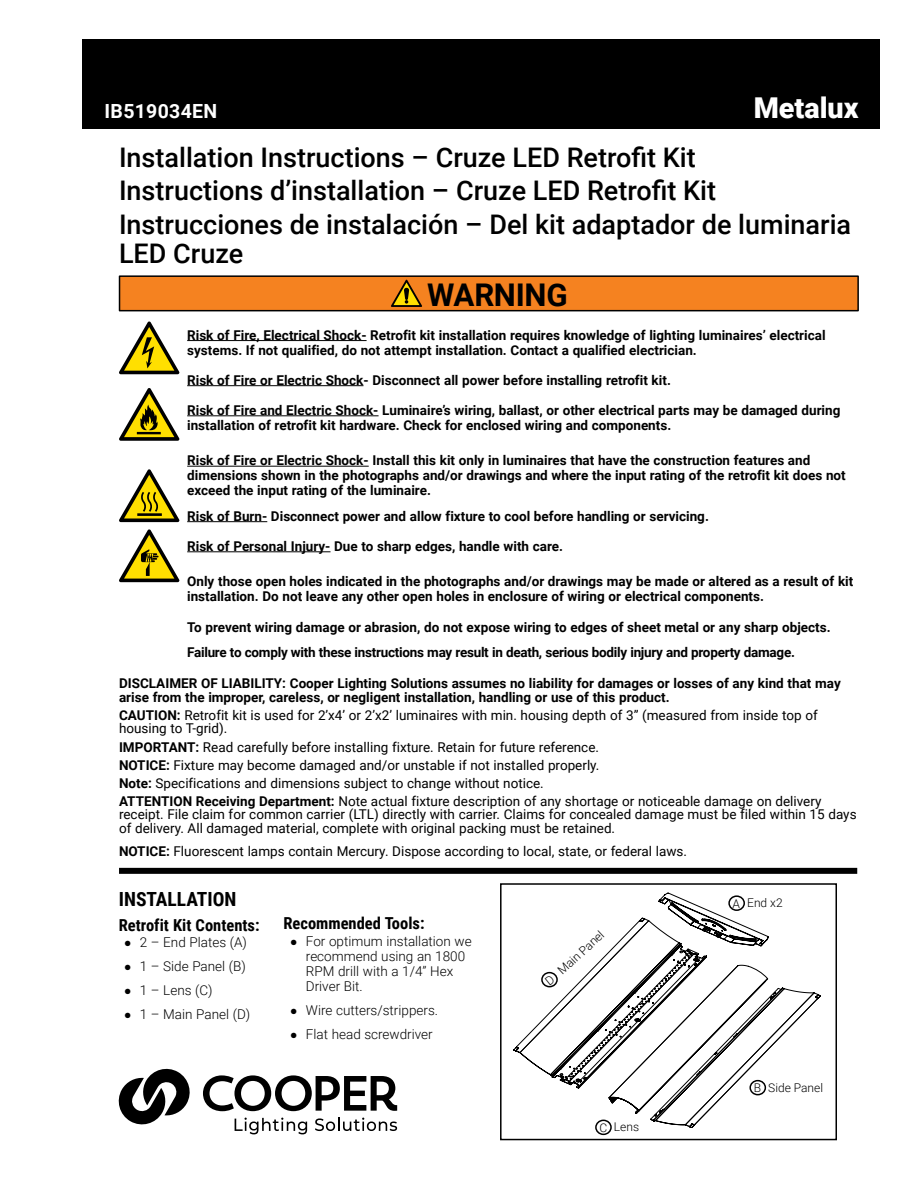
<style>
.page{position:relative;width:918px;height:1188px;background:#fff}
.page>*{position:absolute;margin:0;border:0;box-sizing:border-box;transform-origin:0 0}
.t1{font:700 31.35px "Roboto";letter-spacing:-.01em;color:#000}
.t2{font:900 28.65px "Roboto";color:#fff}
.t3{font:500 27px/33.8px "Roboto";color:#000}
.t4{font:700 19.5px "Roboto Condensed";color:#000}
.t5{font:700 19.5px "Roboto";letter-spacing:.015em;color:#fff}
.t6{font:700 16.5px "Roboto Condensed";color:#000}
.t7{font:700 13.5px/15px "Roboto";color:#000}
.t8{font:13.5px/18.1px "Roboto";color:#000}
.t9{font:700 13.5px/25.5px "Roboto";letter-spacing:-.02em;color:#000}
.t10{font:300 13.5px/15px "Roboto";color:#000}
.t11{font:300 12px "Roboto";color:#000}
.s1{font-weight:700}
</style>
<div class="page">
<div style="left:500px;top:883px;width:337px;height:257px;border:2px solid #000"></div>
<div style="left:595px;top:1120px;width:17px;height:15px;border:2px solid #000;border-radius:50%"></div>
<hr style="left:187px;top:340px;width:180px;height:1px;background:#000">
<hr style="left:187px;top:385px;width:176px;height:1px;background:#000">
<hr style="left:187px;top:415px;width:192px;height:1px;background:#000">
<hr style="left:187px;top:466px;width:182px;height:1px;background:#000">
<hr style="left:187px;top:521px;width:80px;height:1px;background:#000">
<hr style="left:187px;top:551px;width:144px;height:1px;background:#000">
<div style="left:120px;top:276px;width:738px;height:35px;background:#f58220"></div>
<div style="left:119px;top:275px;width:740px;height:36px;border:2px solid #000"></div>
<svg style="left:391px;top:280px;width:31px;height:27px"></svg>
<svg style="left:119px;top:469px;width:60px;height:53px"></svg>
<svg style="left:119px;top:388px;width:60px;height:53px"></svg>
<svg style="left:119px;top:529px;width:60px;height:53px"></svg>
<div style="left:119px;top:868px;width:738px;height:6px;background:#000"></div>
<div style="left:82px;top:39px;width:797px;height:90px;background:#000"></div>
<svg style="left:119px;top:321px;width:60px;height:53px"></svg>
<svg style="left:118px;top:1068px;width:72px;height:57px"></svg>
<svg style="left:235px;top:1118px;width:72px;height:16px"></svg>
<svg style="left:315px;top:1118px;width:82px;height:13px"></svg>
<svg style="left:203px;top:1075px;width:194px;height:36px"></svg>
<svg style="left:514px;top:893px;width:306px;height:235px"></svg>
<h3 class="t5" style="left:105px;top:97px;width:114px">IB519034EN</h3>
<h2 class="t2" style="left:754px;top:88px;width:106px">Metalux</h2>
<h3 class="t3" style="left:119px;top:139px;width:734px">Installation Instructions – Cruze LED Retrofit Kit<br>Instructions d’installation – Cruze LED Retrofit Kit<br>Instrucciones de instalación – Del kit adaptador de luminaria</h3>
<h3 class="t3" style="left:119px;top:236px;width:126px">LED Cruze</h3>
<h1 class="t1" style="left:427px;top:273px;width:142px">WARNING</h1>
<p class="t7" style="left:187px;top:327px;width:640px">Risk of Fire, Electrical Shock- Retrofit kit installation requires knowledge of lighting luminaires’ electrical systems. If not qualified, do not attempt installation. Contact a qualified electrician.</p>
<p class="t7" style="left:187px;top:372px;width:485px">Risk of Fire or Electric Shock- Disconnect all power before installing retrofit kit.</p>
<p class="t7" style="left:187px;top:402px;width:655px">Risk of Fire and Electric Shock- Luminaire’s wiring, ballast, or other electrical parts may be damaged during installation of retrofit kit hardware. Check for enclosed wiring and components.</p>
<p class="t7" style="left:187px;top:452px;width:660px">Risk of Fire or Electric Shock- Install this kit only in luminaires that have the construction features and dimensions shown in the photographs and/or drawings and where the input rating of the retrofit kit does not exceed the input rating of the luminaire.</p>
<p class="t7" style="left:187px;top:508px;width:523px">Risk of Burn- Disconnect power and allow fixture to cool before handling or servicing.</p>
<p class="t7" style="left:187px;top:538px;width:377px">Risk of Personal Injury- Due to sharp edges, handle with care.</p>
<p class="t7" style="left:187px;top:573px;width:668px">Only those open holes indicated in the photographs and/or drawings may be made or altered as a result of kit installation. Do not leave any other open holes in enclosure of wiring or electrical components.</p>
<p class="t9" style="left:187px;top:614px;width:645px">To prevent wiring damage or abrasion, do not expose wiring to edges of sheet metal or any sharp objects.<br>Failure to comply with these instructions may result in death, serious bodily injury and property damage.</p>
<p class="t7" style="left:119px;top:676px;width:723px;line-height:13.5px">DISCLAIMER OF LIABILITY: Cooper Lighting Solutions assumes no liability for damages or losses of any kind that may arise from the improper, careless, or negligent installation, handling or use of this product.</p>
<p class="t8" style="left:119px;top:708px;width:700px;line-height:13.5px"><span class="s1">CAUTION:</span> Retrofit kit is used for 2’x4’ or 2’x2’ luminaires with min. housing depth of 3” (measured from inside top of housing to T-grid).</p>
<p class="t8" style="left:119px;top:737px;width:704px"><span class="s1">IMPORTANT:</span> Read carefully before installing fixture. Retain for future reference.<br><span class="s1">NOTICE:</span> Fixture may become damaged and/or unstable if not installed properly.<br><span class="s1">Note:</span> Specifications and dimensions subject to change without notice.<br><span class="s1">ATTENTION Receiving Department:</span> Note actual fixture description of any shortage or noticeable damage on delivery</p>
<p class="t8" style="left:119px;top:807px;width:739px;line-height:13.5px">receipt. File claim for common carrier (LTL) directly with carrier. Claims for concealed damage must be filed within 15 days of delivery. All damaged material, complete with original packing must be retained.</p>
<p class="t8" style="left:119px;top:842px;width:570px"><span class="s1">NOTICE:</span> Fluorescent lamps contain Mercury. Dispose according to local, state, or federal laws.</p>
<h3 class="t4" style="left:119px;top:885px;width:119px">INSTALLATION</h3>
<p class="t6" style="left:119px;top:913px;width:142px">Retrofit Kit Contents:</p>
<p class="t10" style="left:125px;top:934px;width:124px">● 2 – End Plates (A)</p>
<p class="t10" style="left:125px;top:958px;width:123px">● 1 – Side Panel (B)</p>
<p class="t10" style="left:125px;top:982px;width:89px">● 1 – Lens (C)</p>
<p class="t10" style="left:125px;top:1006px;width:127px">● 1 – Main Panel (D)</p>
<p class="t6" style="left:283px;top:912px;width:143px">Recommended Tools:</p>
<p class="t10" style="left:306px;top:933px;width:167px;text-indent:-15px">● For optimum installation we recommend using an 1800<br>RPM drill with a 1/4” Hex<br>Driver Bit.</p>
<p class="t10" style="left:291px;top:1002px;width:149px">● Wire cutters/strippers.</p>
<p class="t10" style="left:291px;top:1026px;width:143px">● Flat head screwdriver</p>
<p class="t11" style="left:554px;top:966px;width:60px;rotate:-43deg">Main Panel</p>
<p class="t11" style="left:599px;top:1119px;width:9px">C</p>
<p class="t11" style="left:614px;top:1119px;width:27px">Lens</p>
<p class="t11" style="left:733px;top:895px;width:9px">A</p>
<p class="t11" style="left:747px;top:894px;width:37px">End x2</p>
<p class="t11" style="left:754px;top:1080px;width:9px">B</p>
<p class="t11" style="left:768px;top:1079px;width:56px">Side Panel</p>
</div>
